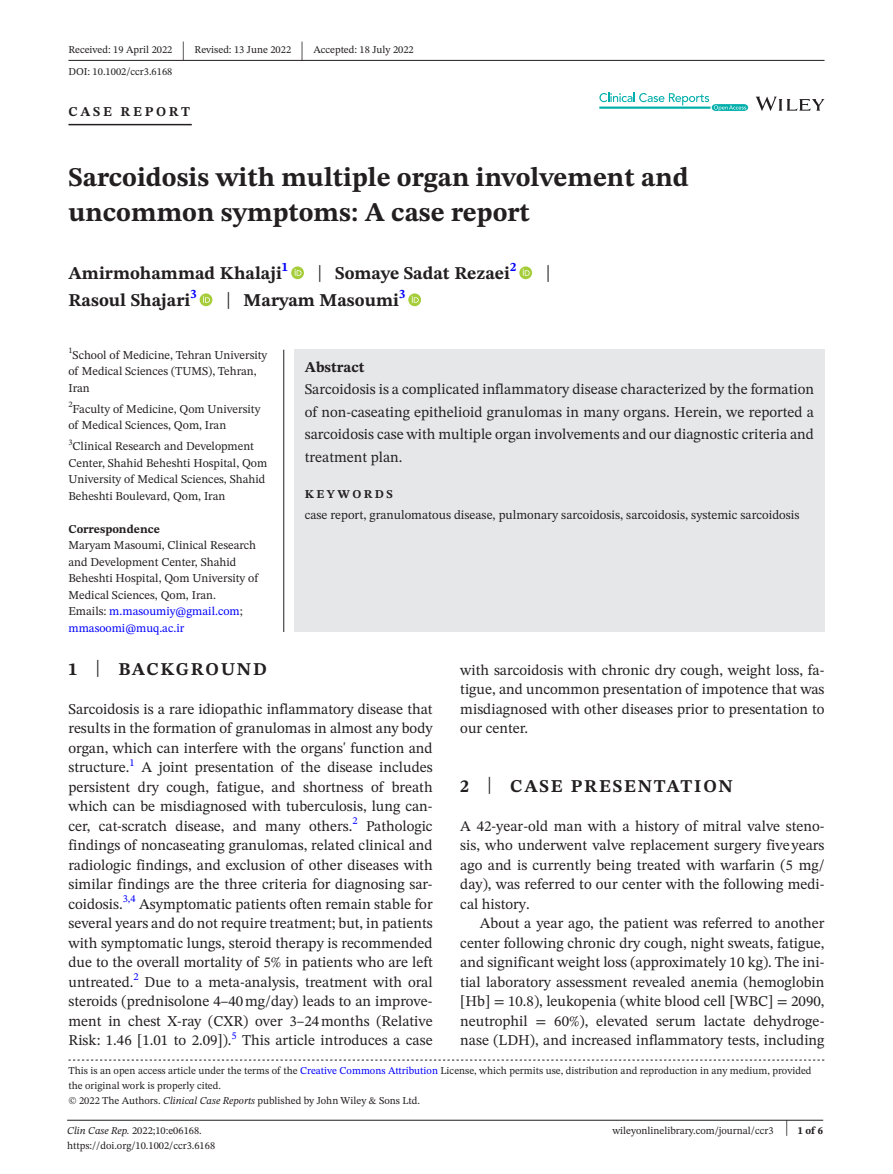
<style>
.page{position:relative;width:893px;height:1174px;background:#fff}
.page>*{position:absolute;margin:0;border:0;box-sizing:border-box;transform-origin:0 0}
.t1{font:700 27px/34.5px "STIX Two Text";color:#231f20}
.t2{font:25.65px "STIX Two Text";color:#231f20;scale:.49 1}
.t3{font:23.4px "STIX Two Text";color:#231f20;scale:.77 1}
.t4{font:700 18px "STIX Two Text";color:#231f20}
.t5{font:700 18px "STIX Two Text";letter-spacing:.1em;color:#231f20}
.t6{font:15px/19.5px "STIX Two Text";color:#231f20;text-align:justify}
.t7{font:700 15px "STIX Two Text";color:#231f20}
.t8{font:700 13.5px "STIX Two Text";letter-spacing:.2em;color:#231f20}
.t9{font:12.75px "STIX Two Text";color:#231f20}
.t10{font:12px/16.5px "STIX Two Text";color:#231f20}
.t11{font:700 12px "STIX Two Text";color:#231f20}
.t12{font:700 12px "STIX Two Text";letter-spacing:.2em;color:#231f20}
.t13{font:10.5px/15px "STIX Two Text";color:#231f20}
.t14{font:10.5px "STIX Two Text";color:#00f}
.t15{font:700 10.5px "STIX Two Text";color:#231f20}
.s1{font-weight:400;font-size:23.4px}
.s2{color:#00f}
.s3{font-weight:400;font-size:23.7px}
.s4{font-family:"STIX"}
.s5{font-style:italic}
.s6{font-weight:400;font-size:22.2px}
</style>
<div class="page">
<hr style="left:67px;top:1119px;width:756px;height:1px;background:#231f20">
<svg style="left:756px;top:97px;width:68px;height:14px"></svg>
<svg style="left:599px;top:93px;width:149px;height:18px"></svg>
<hr style="left:68px;top:60px;width:756px;height:1px;background:#231f20">
<hr style="left:68px;top:124px;width:124px;height:1px;background:#231f20">
<svg style="left:291px;top:266px;width:13px;height:13px"></svg>
<svg style="left:295px;top:269px;width:7px;height:7px"></svg>
<svg style="left:519px;top:266px;width:13px;height:13px"></svg>
<svg style="left:523px;top:269px;width:7px;height:7px"></svg>
<div style="left:200px;top:293px;width:12px;height:13px;background:#a5cd39;border-radius:50%"></div>
<svg style="left:203px;top:296px;width:7px;height:7px"></svg>
<svg style="left:408px;top:293px;width:13px;height:13px"></svg>
<svg style="left:412px;top:296px;width:7px;height:7px"></svg>
<svg style="left:68px;top:1059px;width:756px;height:1px"></svg>
<hr style="left:283px;top:350px;width:1px;height:282px;background:#231f20">
<div style="left:294px;top:350px;width:530px;height:179px;background:#e6e7e9"></div>
<div style="left:294px;top:528px;width:530px;height:104px;background:#e6e7e9"></div>
<p class="t13" style="left:68px;top:42px;width:106px">Received: 19 April 2022</p>
<h2 class="t2" style="left:182px;top:32px;width:8px">|</h2>
<p class="t13" style="left:195px;top:42px;width:98px">Revised: 13 June 2022</p>
<h2 class="t2" style="left:301px;top:32px;width:8px">|</h2>
<p class="t13" style="left:313px;top:42px;width:102px">Accepted: 18 July 2022</p>
<p class="t13" style="left:68px;top:64px;width:105px">DOI: 10.1002/ccr3.6168</p>
<p class="t8" style="left:68px;top:101px;width:123px">CASE REPORT</p>
<h1 class="t1" style="left:68px;top:161px;width:622px">Sarcoidosis with multiple organ involvement and uncommon symptoms: A case report</h1>
<p class="t4" style="left:68px;top:260px;width:221px">Amirmohammad Khalaji<sup>1</sup></p>
<p class="t4" style="left:318px;top:260px;width:200px"><span class="s1">|</span> Somaye Sadat Rezaei<sup>2</sup></p>
<h3 class="t3" style="left:546px;top:257px;width:8px">|</h3>
<p class="t4" style="left:68px;top:287px;width:130px">Rasoul Shajari<sup>3</sup></p>
<p class="t4" style="left:226px;top:287px;width:181px"><span class="s1">|</span> Maryam Masoumi<sup>3</sup></p>
<p class="t10" style="left:68px;top:346px;width:200px"><sup>1</sup>School of Medicine, Tehran University of Medical Sciences (TUMS), Tehran,<br>Iran</p>
<p class="t10" style="left:68px;top:400px;width:194px"><sup>2</sup>Faculty of Medicine, Qom University of Medical Sciences, Qom, Iran</p>
<p class="t10" style="left:68px;top:438px;width:200px"><sup>3</sup>Clinical Research and Development Center, Shahid Beheshti Hospital, Qom University of Medical Sciences, Shahid Beheshti Boulevard, Qom, Iran</p>
<p class="t11" style="left:68px;top:520px;width:93px">Correspondence</p>
<p class="t10" style="left:68px;top:537px;width:191px">Maryam Masoumi, Clinical Research and Development Center, Shahid<br>Beheshti Hospital, Qom University of<br>Medical Sciences, Qom, Iran.<br>Emails: <span class="s2">m.masoumiy@gmail.com</span>; <span class="s2">mmasoomi@muq.ac.ir</span></p>
<p class="t7" style="left:305px;top:356px;width:61px">Abstract</p>
<p class="t6" style="left:305px;top:378px;width:511px;line-height:22.5px">Sarcoidosis is a complicated inflammatory disease characterized by the formation of non-caseating epithelioid granulomas in many organs. Herein, we reported a sarcoidosis case with multiple organ involvements and our diagnostic criteria and treatment plan.</p>
<p class="t12" style="left:305px;top:485px;width:90px">KEYWORDS</p>
<p class="t9" style="left:305px;top:505px;width:496px">case report, granulomatous disease, pulmonary sarcoidosis, sarcoidosis, systemic sarcoidosis</p>
<p class="t5" style="left:68px;top:656px;width:200px">1 <span class="s3">|</span> BACKGROUND</p>
<p class="t6" style="left:68px;top:699px;width:366px">Sarcoidosis is a rare idiopathic inflammatory disease that results in the formation of granulomas in almost any body organ, which can interfere with the organs' function and structure.</p>
<p class="t14" style="left:130px;top:754px;width:7px">1</p>
<p class="t6" style="left:68px;top:757px;width:366px;text-indent:73px">A joint presentation of the disease includes persistent dry cough, fatigue, and shortness of breath which can be misdiagnosed with tuberculosis, lung can&shy;cer, cat-scratch disease, and many others.</p>
<p class="t14" style="left:352px;top:813px;width:7px">2</p>
<p class="t6" style="left:68px;top:816px;width:366px;text-indent:298px">Pathologic findings of noncaseating granulomas, related clinical and radiologic findings, and exclusion of other diseases with similar findings are the three criteria for diagnosing sar&shy;coidosis.</p>
<p class="t14" style="left:123px;top:891px;width:14px">3,4</p>
<p class="t6" style="left:68px;top:894px;width:366px;text-indent:71px">Asymptomatic patients often remain stable for several years and do not require treatment; but, in patients with symptomatic lungs, steroid therapy is recommended due to the overall mortality of 5% in patients who are left untreated.</p>
<p class="t14" style="left:133px;top:969px;width:7px">2</p>
<p class="t6" style="left:68px;top:972px;width:366px;text-indent:76px">Due to a meta-analysis, treatment with oral steroids (prednisolone 4–40mg/day) leads to an improve&shy;ment in chest X-ray (CXR) over 3–24months (Relative Risk: 1.46 [1.01 to 2.09]).</p>
<p class="t14" style="left:232px;top:1027px;width:7px">5</p>
<p class="t6" style="left:242px;top:1030px;width:192px">This article introduces a case</p>
<p class="t6" style="left:460px;top:660px;width:366px">with sarcoidosis with chronic dry cough, weight loss, fa&shy;tigue, and uncommon presentation of impotence that was misdiagnosed with other diseases prior to presentation to our center.</p>
<p class="t5" style="left:460px;top:773px;width:274px">2 <span class="s3">|</span> CASE PRESENTATION</p>
<p class="t6" style="left:460px;top:816px;width:366px">A 42-year-old man with a history of mitral valve steno&shy;sis, who underwent valve replacement surgery five years ago and is currently being treated with warfarin (5 mg/ day), was referred to our center with the following medi&shy;cal history.</p>
<p class="t6" style="left:460px;top:913px;width:366px;text-indent:20px">About a year ago, the patient was referred to another center following chronic dry cough, night sweats, fatigue, and significant weight loss (approximately 10 kg). The ini&shy;tial laboratory assessment revealed anemia (hemoglobin [Hb] <span class="s4">=</span> 10.8), leukopenia (white blood cell [WBC] <span class="s4">=</span> 2090, neutrophil <span class="s4">=</span> 60%), elevated serum lactate dehydroge&shy;nase (LDH), and increased inflammatory tests, including</p>
<p class="t13" style="left:68px;top:1063px;width:745px">This is an open access article under the terms of the <span class="s2">Creative Commons Attribution</span> License, which permits use, distribution and reproduction in any medium, provided the original work is properly cited.<br>© 2022 The Authors. <span class="s5">Clinical Case Reports</span> published by John Wiley &amp; Sons Ltd.</p>
<p class="t13" style="left:67px;top:1123px;width:136px"><span class="s5">Clin Case Rep.</span> 2022;10:e06168.</p>
<p class="t15" style="left:785px;top:1123px;width:39px"><span class="s6">|</span> 1 of 6</p>
<p class="t13" style="left:67px;top:1138px;width:150px">https://doi.org/10.1002/ccr3.6168</p>
<p class="t13" style="left:612px;top:1123px;width:163px">wileyonlinelibrary.com/journal/ccr3</p>
</div>
